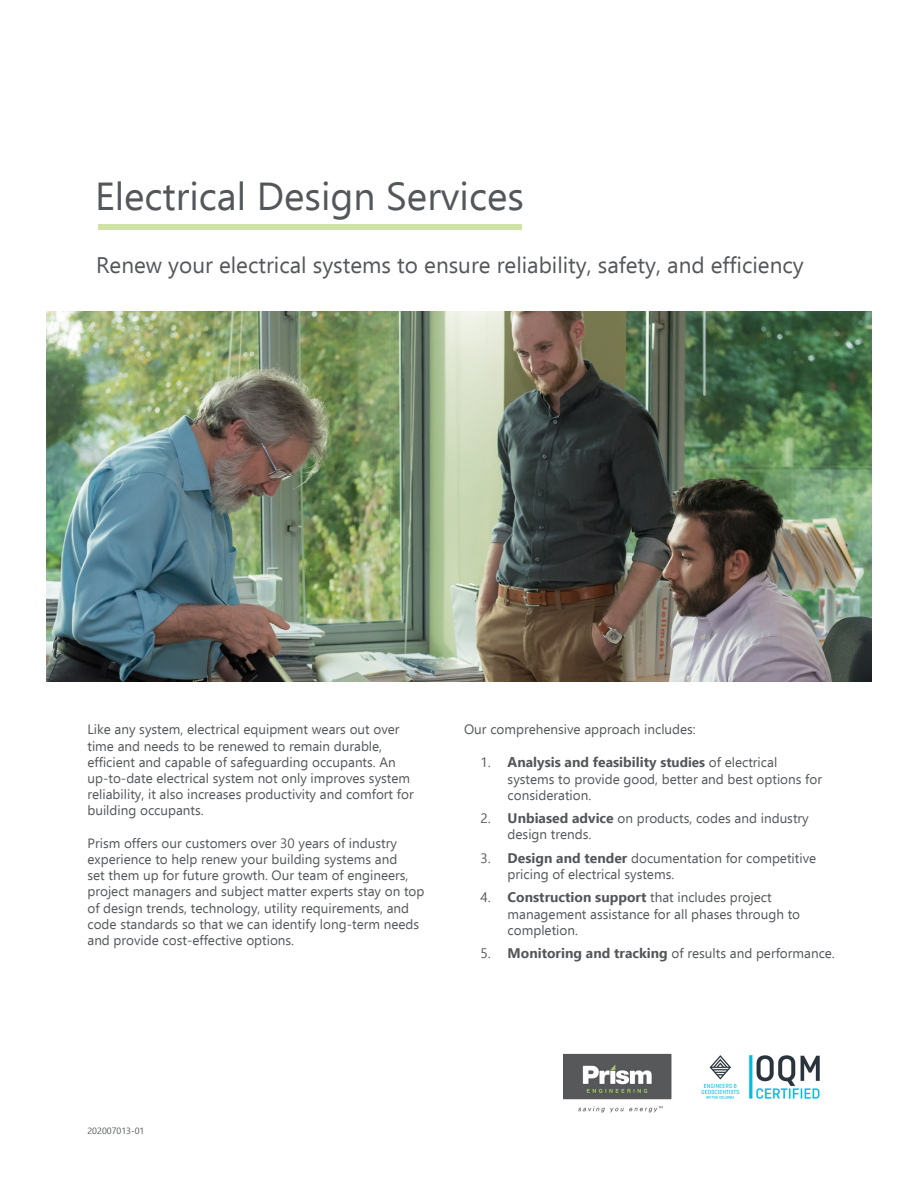
<style>
.page{position:relative;width:918px;height:1188px;background:#fff}
.page>*{position:absolute;margin:0;border:0;box-sizing:border-box;transform-origin:0 0}
.t1{font:39px "Ebrima";color:#54575a}
.Subtitle_copy_V-C{font:22.5px "Ebrima";color:#54575a}
.t2{font:700 13.8px "Ebrima";color:#54575a}
.t3{font:13.5px/16.2px "Ebrima";color:#54575a}
.t4{font:9px "Ebrima";color:#54575a}
.s1{font-weight:400;font-size:13.5px}
.s2{font-size:13.5px}
.s3{font-weight:700;font-size:13.8px}
</style>
<div class="page">
<img style="left:47px;top:311px;width:824px;height:370px">
<div style="left:98px;top:224px;width:424px;height:6px;background:#cfe3a6"></div>
<img style="left:564px;top:1053px;width:256px;height:60px">
<p class="t1" style="left:95px;top:169px;width:430px">Electrical Design Services</p>
<p class="Subtitle_copy_V-C" style="left:96px;top:249px;width:709px">Renew your electrical systems to ensure reliability, safety, and efficiency</p>
<p class="t3" style="left:87px;top:721px;width:328px">Like any system, electrical equipment wears out over time and needs to be renewed to remain durable, efficient and capable of safeguarding occupants. An up-to-date electrical system not only improves system reliability, it also increases productivity and comfort for building occupants.</p>
<p class="t3" style="left:87px;top:835px;width:338px">Prism offers our customers over 30 years of industry experience to help renew your building systems and<br>set them up for future growth. Our team of engineers, project managers and subject matter experts stay on top of design trends, technology, utility requirements, and code standards so that we can identify long-term needs and provide cost-effective options.</p>
<p class="t3" style="left:464px;top:721px;width:233px">Our comprehensive approach includes:</p>
<p class="t2" style="left:481px;top:752px;width:298px"><span class="s1">1.</span> Analysis and feasibility <span class="s2">studies</span> <span class="s1">of electrical</span></p>
<p class="t3" style="left:508px;top:770px;width:316px">systems to provide good, better and best options for consideration.</p>
<p class="t3" style="left:508px;top:810px;width:303px;text-indent:-27px">2. <span class="s3">Unbiased advice</span> on products, codes and industry design trends.</p>
<p class="t3" style="left:508px;top:850px;width:310px;text-indent:-27px">3. <span class="s3">Design and tender</span> documentation for competitive pricing of electrical systems.</p>
<p class="t3" style="left:508px;top:889px;width:294px;text-indent:-27px">4. <span class="s3">Construction support</span> that includes project management assistance for all phases through to completion.</p>
<p class="t3" style="left:481px;top:945px;width:356px">5. <span class="s3">Monitoring and tracking</span> of results and performance.</p>
<h3 class="t4" style="left:87px;top:1124px;width:58px">202007013-01</h3>
</div>
